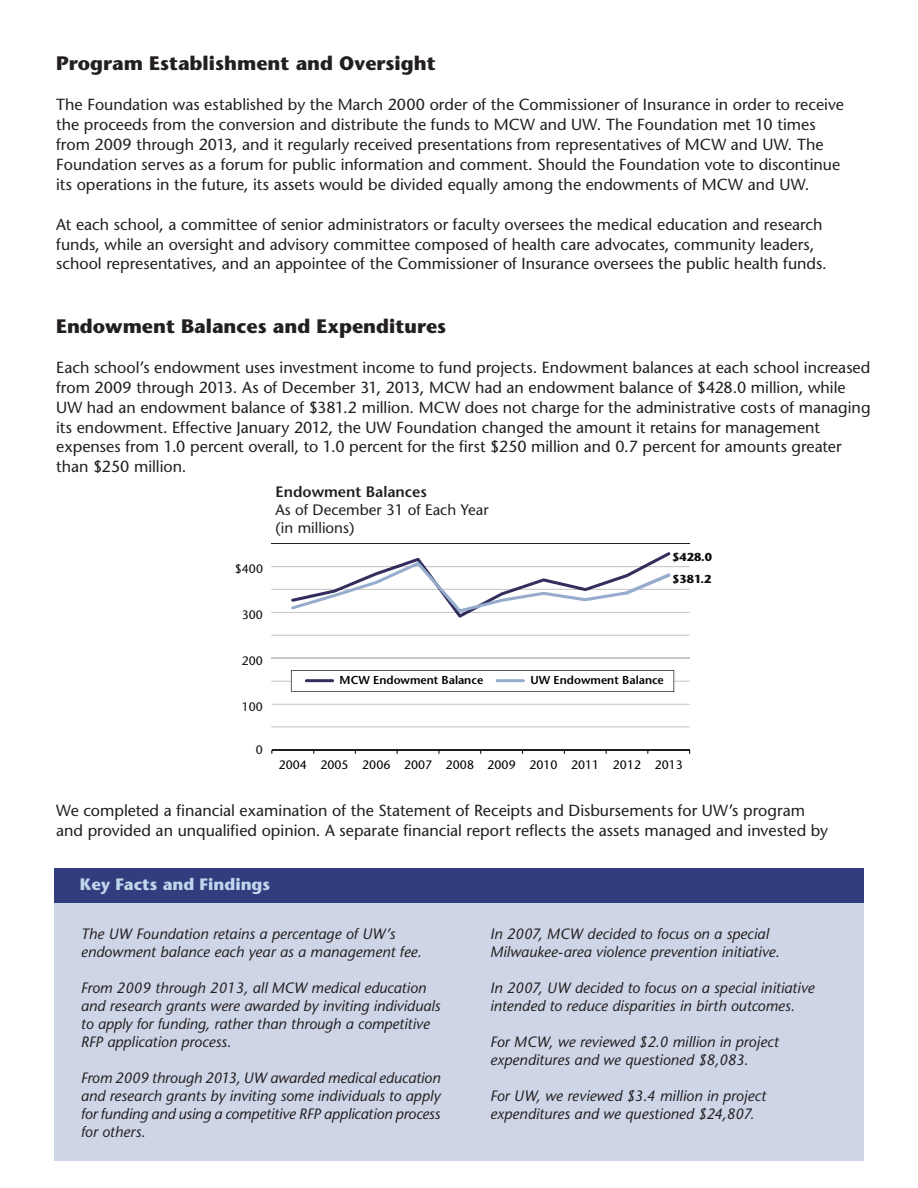
<style>
.page{position:relative;width:918px;height:1188px;background:#fff}
.page>*{position:absolute;margin:0;border:0;box-sizing:border-box;transform-origin:0 0}
.t1{font:700 19.5px "Stone Sans Std";color:#231f20}
.t2{font:700 16.5px "Stone Sans Std";color:#bdd6ec}
.t3{font:500 16.05px/20px "Stone Sans Std";color:#231f20}
.t4{font:500 15.15px/18.1px "Stone Sans Std";color:#231f20}
.t5{font:600 15.15px "Stone Sans Std";color:#231f20}
.t6{font:italic 500 15px/18px "Stone Sans Std";color:#231f20}
.t7{font:500 12.3px "Stone Sans Std";color:#000}
.t8{font:500 12.3px "Stone Sans Std";color:#0d0d0d}
.t9{font:600 11.55px "Stone Sans Std";color:#000}
.t10{font:700 11.55px/22.5px "Stone Sans Std";color:#0d0d0d}
</style>
<div class="page">
<div style="left:54px;top:903px;width:810px;height:257px;background:#ced5e7"></div>
<div style="left:54px;top:868px;width:810px;height:35px;background:#313d7d"></div>
<hr style="left:272px;top:749px;width:418px;height:1px;background:#231f20">
<hr style="left:271px;top:543px;width:419px;height:1px;background:#231f20">
<svg style="left:271px;top:634px;width:419px;height:93px"></svg>
<svg style="left:291px;top:670px;width:383px;height:22px"></svg>
<hr style="left:496px;top:679px;width:29px;height:3px;background:#96accd">
<hr style="left:305px;top:679px;width:29px;height:3px;background:#332e5d">
<svg style="left:271px;top:552px;width:419px;height:66px"></svg>
<p class="t1" style="left:56px;top:52px;width:381px">Program Establishment and Oversight</p>
<p class="t3" style="left:56px;top:94px;width:789px">The Foundation was established by the March 2000 order of the Commissioner of Insurance in order to receive the proceeds from the conversion and distribute the funds to MCW and UW. The Foundation met 10 times from 2009 through 2013, and it regularly received presentations from representatives of MCW and UW. The Foundation serves as a forum for public information and comment. Should the Foundation vote to discontinue its operations in the future, its assets would be divided equally among the endowments of MCW and UW.</p>
<p class="t3" style="left:56px;top:214px;width:772px">At each school, a committee of senior administrators or faculty oversees the medical education and research funds, while an oversight and advisory committee composed of health care advocates, community leaders, school representatives, and an appointee of the Commissioner of Insurance oversees the public health funds.</p>
<p class="t1" style="left:56px;top:314px;width:392px">Endowment Balances and Expenditures</p>
<p class="t3" style="left:56px;top:357px;width:816px">Each school’s endowment uses investment income to fund projects. Endowment balances at each school increased from 2009 through 2013. As of December 31, 2013, MCW had an endowment balance of $428.0 million, while UW had an endowment balance of $381.2 million. MCW does not charge for the administrative costs of managing its endowment. Effective January 2012, the UW Foundation changed the amount it retains for management expenses from 1.0 percent overall, to 1.0 percent for the first $250 million and 0.7 percent for amounts greater than $250 million.</p>
<p class="t8" style="left:235px;top:562px;width:30px">$400</p>
<p class="t5" style="left:276px;top:483px;width:153px">Endowment Balances</p>
<p class="t4" style="left:276px;top:501px;width:215px">As of December 31 of Each Year (in millions)</p>
<p class="t8" style="left:242px;top:608px;width:23px">300</p>
<p class="t10" style="left:672px;top:546px;width:41px">$428.0 $381.2</p>
<p class="t8" style="left:242px;top:654px;width:23px">200</p>
<p class="t8" style="left:242px;top:699px;width:23px">100</p>
<p class="t8" style="left:256px;top:742px;width:9px">0</p>
<p class="t9" style="left:340px;top:673px;width:145px">MCW Endowment Balance</p>
<p class="t9" style="left:530px;top:673px;width:135px">UW Endowment Balance</p>
<p class="t7" style="left:279px;top:758px;width:406px">2004 2005 2006 2007 2008 2009 2010 2011 2012 2013</p>
<p class="t3" style="left:56px;top:800px;width:774px">We completed a financial examination of the Statement of Receipts and Disbursements for UW’s program and provided an unqualified opinion. A separate financial report reflects the assets managed and invested by</p>
<p class="t2" style="left:80px;top:874px;width:192px">Key Facts and Findings</p>
<p class="t6" style="left:81px;top:924px;width:342px">The UW Foundation retains a percentage of UW’s endowment balance each year as a management fee.</p>
<p class="t6" style="left:81px;top:978px;width:361px">From 2009 through 2013, all MCW medical education and research grants were awarded by inviting individuals to apply for funding, rather than through a competitive RFP application process.</p>
<p class="t6" style="left:81px;top:1068px;width:361px;text-align:justify">From 2009 through 2013, UW awarded medical education and research grants by inviting some individuals to apply for funding and using a competitive RFP application process for others.</p>
<p class="t6" style="left:490px;top:924px;width:291px">In 2007, MCW decided to focus on a special<br>Milwaukee-area violence prevention initiative.</p>
<p class="t6" style="left:490px;top:978px;width:326px">In 2007, UW decided to focus on a special initiative intended to reduce disparities in birth outcomes.</p>
<p class="t6" style="left:490px;top:1032px;width:290px">For MCW, we reviewed $2.0 million in project expenditures and we questioned $8,083.</p>
<p class="t6" style="left:490px;top:1086px;width:278px">For UW, we reviewed $3.4 million in project expenditures and we questioned $24,807.</p>
</div>
